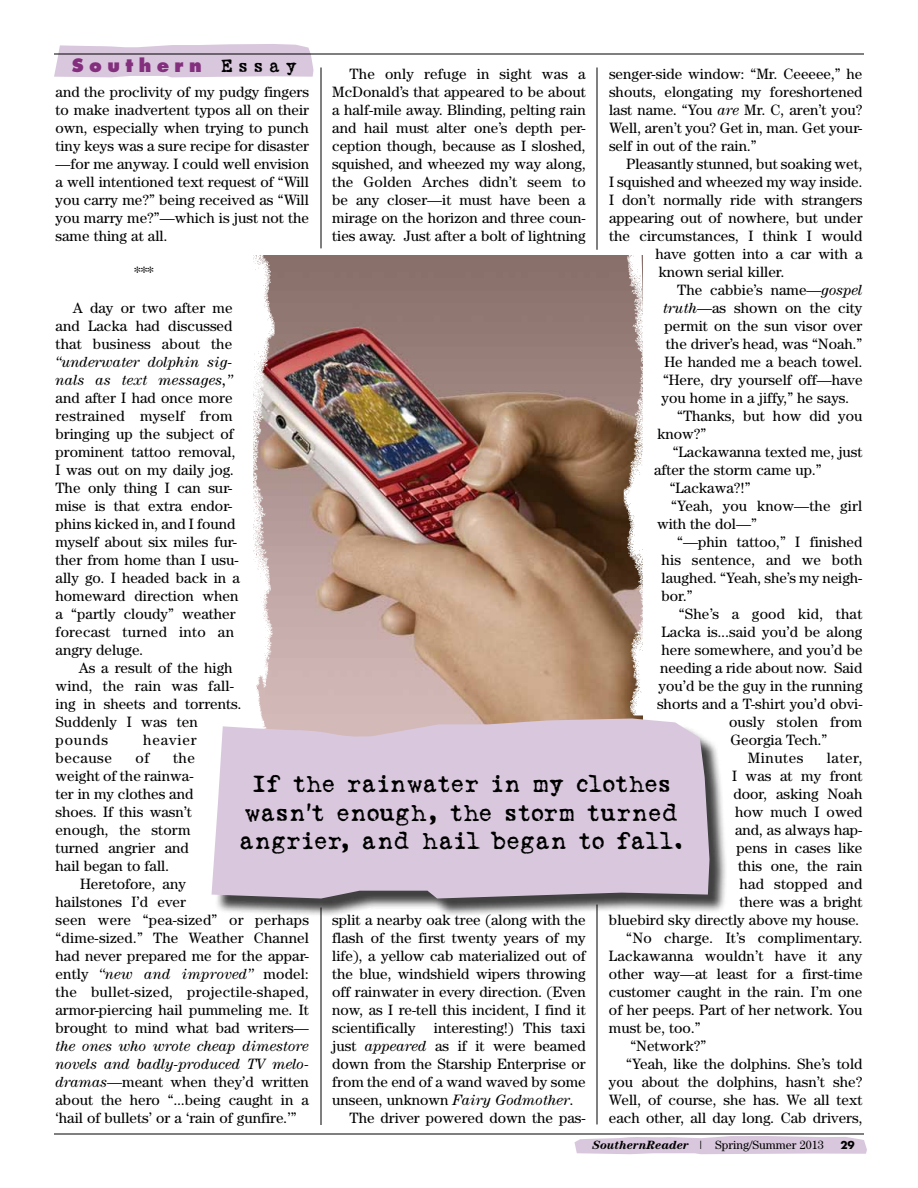
<style>
.page{position:relative;width:918px;height:1188px;background:#fff}
.page>*{position:absolute;margin:0;border:0;box-sizing:border-box;transform-origin:0 0}
.t1{font:24px/28.5px "Love Letter Typewriter";color:#000;text-align:center}
.t2{font:800 18px "Futura";letter-spacing:.3em;color:#832f7e}
.t3{font:15px/18px "Century";color:#000;text-align:justify}
.t4{font:italic 15px/18px "Century";color:#000}
.t5{font:15px "Century";letter-spacing:.035em;color:#000}
.t6{font:15px "Century";letter-spacing:.055em;color:#000}
.t7{font:12px "Century";color:#000}
.t8{font:700 10.5px "Futura";color:#000}
.s1{font-family:"Love Letter Typewriter";font-weight:400;color:#000}
.s2{font-style:italic}
.s3{font-weight:700;font-style:italic}
</style>
<div class="page">
<hr style="left:597px;top:68px;width:1px;height:182px;background:#000">
<hr style="left:321px;top:68px;width:1px;height:180px;background:#000">
<hr style="left:597px;top:904px;width:1px;height:220px;background:#000">
<hr style="left:321px;top:908px;width:1px;height:217px;background:#000">
<hr style="left:54px;top:1134px;width:810px;height:1px;background:#000">
<svg style="left:54px;top:44px;width:260px;height:33px;background:#d8c8db"></svg>
<hr style="left:54px;top:54px;width:810px;height:1px;background:#000">
<svg style="left:575px;top:1136px;width:292px;height:18px;background:#dccde0"></svg>
<img style="left:275px;top:255px;width:367px;height:464px">
<img style="left:253px;top:255px;width:22px;height:464px">
<img style="left:624px;top:255px;width:19px;height:461px">
<div style="left:214px;top:721px;width:513px;height:196px;background:#000;opacity:.75"></div>
<svg style="left:212px;top:719px;width:498px;height:180px;background:#d5c4d8"></svg>
<p class="t2" style="left:72px;top:54px;width:226px">Southern <span class="s1">Essay</span></p>
<p class="t3" style="left:609px;top:65px;width:255px">senger-side window: “Mr. Ceeeee,” he shouts, elongating my foreshortened last name. “You <span class="s2">are</span> Mr. C, aren’t you?<br>Well, aren’t you? Get in, man. Get your&shy;self in out of the rain.”</p>
<p class="t3" style="left:626px;top:155px;width:238px">Pleasantly stunned, but soaking wet,</p>
<p class="t3" style="left:609px;top:173px;width:255px">I squished and wheezed my way inside.</p>
<p class="t3" style="left:609px;top:191px;width:255px">I don’t normally ride with strangers</p>
<p class="t3" style="left:609px;top:209px;width:255px">appearing out of nowhere, but under</p>
<p class="t3" style="left:609px;top:227px;width:255px">the circumstances, I think I would</p>
<p class="t3" style="left:656px;top:245px;width:209px">have gotten into a car with a</p>
<p class="t3" style="left:658px;top:263px;width:128px">known serial killer.</p>
<p class="t3" style="left:677px;top:281px;width:187px">The cabbie’s name—<span class="s2">gospel</span></p>
<p class="t3" style="left:663px;top:299px;width:201px"><span class="s2">truth</span>—as shown on the city</p>
<p class="t3" style="left:664px;top:317px;width:199px">permit on the sun visor over</p>
<p class="t3" style="left:666px;top:335px;width:198px">the driver’s head, was “Noah.”</p>
<p class="t3" style="left:664px;top:353px;width:200px">He handed me a beach towel.</p>
<p class="t3" style="left:663px;top:371px;width:201px">“Here, dry yourself off—have</p>
<p class="t3" style="left:662px;top:389px;width:189px">you home in a jiffy,” he says.</p>
<p class="t3" style="left:677px;top:407px;width:187px">“Thanks, but how did you</p>
<p class="t3" style="left:657px;top:425px;width:51px">know?”</p>
<p class="t3" style="left:673px;top:443px;width:191px">“Lackawanna texted me, just</p>
<p class="t3" style="left:654px;top:461px;width:169px">after the storm came up.”</p>
<p class="t3" style="left:670px;top:479px;width:82px">“Lackawa?!”</p>
<p class="t3" style="left:671px;top:497px;width:193px">“Yeah, you know—the girl</p>
<p class="t3" style="left:657px;top:515px;width:101px">with the dol—”</p>
<p class="t3" style="left:677px;top:533px;width:187px">“—phin tattoo,” I finished</p>
<p class="t3" style="left:662px;top:551px;width:202px">his sentence, and we both</p>
<p class="t3" style="left:662px;top:569px;width:202px">laughed. “Yeah, she’s my neigh-</p>
<p class="t3" style="left:662px;top:587px;width:33px">bor.”</p>
<p class="t3" style="left:679px;top:605px;width:185px">“She’s a good kid, that</p>
<p class="t3" style="left:662px;top:623px;width:202px">Lacka is...said you’d be along</p>
<p class="t3" style="left:662px;top:641px;width:203px">here somewhere, and you’d be</p>
<p class="t3" style="left:660px;top:659px;width:204px">needing a ride about now. Said</p>
<p class="t3" style="left:659px;top:677px;width:206px">you’d be the guy in the running</p>
<p class="t3" style="left:657px;top:695px;width:207px">shorts and a T-shirt you’d obvi-</p>
<p class="t3" style="left:729px;top:713px;width:135px">ously stolen from</p>
<p class="t3" style="left:731px;top:731px;width:98px">Georgia Tech.”</p>
<p class="t5" style="left:748px;top:749px;width:57px">Minutes</p>
<p class="t3" style="left:827px;top:749px;width:37px">later,</p>
<p class="t3" style="left:732px;top:767px;width:132px">I was at my front</p>
<p class="t3" style="left:734px;top:785px;width:130px">door, asking Noah</p>
<p class="t3" style="left:735px;top:803px;width:129px">how much I owed</p>
<p class="t3" style="left:735px;top:821px;width:129px">and, as always hap-</p>
<p class="t3" style="left:736px;top:839px;width:127px">pens in cases like</p>
<p class="t3" style="left:738px;top:857px;width:126px">this one, the rain</p>
<p class="t3" style="left:740px;top:875px;width:124px">had stopped and</p>
<p class="t3" style="left:740px;top:893px;width:125px">there was a bright</p>
<p class="t3" style="left:609px;top:911px;width:252px">bluebird sky directly above my house.</p>
<p class="t3" style="left:626px;top:929px;width:238px">“No charge. It’s complimentary.</p>
<p class="t3" style="left:609px;top:947px;width:255px">Lackawanna wouldn’t have it any</p>
<p class="t3" style="left:609px;top:965px;width:255px">other way—at least for a first-time</p>
<p class="t3" style="left:609px;top:983px;width:255px">customer caught in the rain. I’m one</p>
<p class="t3" style="left:609px;top:1001px;width:255px">of her peeps. Part of her network. You</p>
<p class="t3" style="left:609px;top:1019px;width:93px">must be, too.”</p>
<p class="t3" style="left:630px;top:1037px;width:77px">“Network?”</p>
<p class="t3" style="left:626px;top:1055px;width:238px">“Yeah, like the dolphins. She’s told</p>
<p class="t3" style="left:609px;top:1073px;width:255px">you about the dolphins, hasn’t she?</p>
<p class="t3" style="left:609px;top:1091px;width:255px">Well, of course, she has. We all text</p>
<p class="t3" style="left:609px;top:1109px;width:255px">each other, all day long. Cab drivers,</p>
<p class="t3" style="left:332px;top:65px;width:255px;text-indent:17px">The only refuge in sight was a McDonald’s that appeared to be about a half-mile away. Blinding, pelting rain and hail must alter one’s depth per&shy;ception though, because as I sloshed, squished, and wheezed my way along, the Golden Arches didn’t seem to be any closer—it must have been a mirage on the horizon and three coun&shy;ties away. Just after a bolt of lightning</p>
<p class="t3" style="left:56px;top:83px;width:255px">and the proclivity of my pudgy fingers to make inadvertent typos all on their own, especially when trying to punch tiny keys was a sure recipe for disaster —for me anyway. I could well envision a well intentioned text request of “Will you carry me?” being received as “Will you marry me?”—which is just not the same thing at all.</p>
<p class="t3" style="left:134px;top:263px;width:21px">***</p>
<p class="t3" style="left:56px;top:299px;width:178px;text-indent:17px">A day or two after me and Lacka had discussed that business about the</p>
<p class="t4" style="left:56px;top:353px;width:179px">“underwater dolphin sig&shy;nals as text messages,”</p>
<p class="t3" style="left:56px;top:389px;width:186px;text-align:left">and after I had once more restrained myself from bringing up the subject of prominent tattoo removal,<br>I was out on my daily jog.<br>The only thing I can sur&shy;mise is that extra endor&shy;phins kicked in, and I found myself about six miles fur&shy;ther from home than I usu&shy;ally go. I headed back in a homeward direction when a “partly cloudy” weather forecast turned into an angry deluge.</p>
<p class="t3" style="left:56px;top:659px;width:187px;text-align:left;text-indent:23px">As a result of the high wind, the rain was fall&shy;ing in sheets and torrents.<br>Suddenly I was ten pounds</p>
<p class="t6" style="left:143px;top:731px;width:55px">heavier</p>
<p class="t3" style="left:56px;top:749px;width:141px;text-align:left;text-indent:118px">the weight of the rainwa&shy;ter in my clothes and shoes. If this wasn’t enough, the storm turned angrier and hail began to fall.</p>
<p class="t3" style="left:55px;top:875px;width:255px;text-align:left;text-indent:25px">Heretofore, any<br>hailstones I’d ever<br>seen were “pea-sized” or perhaps “dime-sized.” The Weather Channel had never prepared me for the appar&shy;ently <span class="s2">“new and improved”</span> model: the bullet-sized, projectile-shaped, armor-piercing hail pummeling me. It brought to mind what bad writers—</p>
<p class="t3" style="left:55px;top:1037px;width:255px"><span class="s2">the ones who wrote cheap dimestore novels and badly-produced TV melo&shy;dramas</span>—meant when they’d written about the hero “...being caught in a ‘hail of bullets’ or a ‘rain of gunfire.’”</p>
<p class="t5" style="left:56px;top:749px;width:58px">because</p>
<p class="t3" style="left:136px;top:749px;width:15px">of</p>
<h1 class="t1" style="left:239px;top:771px;width:445px">If the rainwater in my clothes wasn’t enough, the storm turned angrier, and hail began to fall.</h1>
<p class="t3" style="left:332px;top:911px;width:255px">split a nearby oak tree (along with the</p>
<p class="t3" style="left:332px;top:929px;width:255px">flash of the first twenty years of my</p>
<p class="t3" style="left:332px;top:947px;width:255px">life), a yellow cab materialized out of</p>
<p class="t3" style="left:332px;top:965px;width:255px">the blue, windshield wipers throwing</p>
<p class="t3" style="left:332px;top:983px;width:255px">off rainwater in every direction. (Even</p>
<p class="t3" style="left:332px;top:1001px;width:255px">now, as I re-tell this incident, I find it</p>
<p class="t3" style="left:332px;top:1019px;width:255px">scientifically interesting!) This taxi</p>
<p class="t3" style="left:332px;top:1037px;width:255px">just <span class="s2">appeared</span> as if it were beamed</p>
<p class="t3" style="left:332px;top:1055px;width:255px">down from the Starship Enterprise or</p>
<p class="t3" style="left:332px;top:1073px;width:255px">from the end of a wand waved by some</p>
<p class="t3" style="left:332px;top:1091px;width:243px">unseen, unknown <span class="s2">Fairy Godmother</span>.</p>
<p class="t3" style="left:350px;top:1109px;width:238px">The driver powered down the pas-</p>
<p class="t7" style="left:592px;top:1138px;width:233px"><span class="s3">SouthernReader</span> | Spring/Summer 2013</p>
<p class="t8" style="left:840px;top:1138px;width:16px">29</p>
</div>
